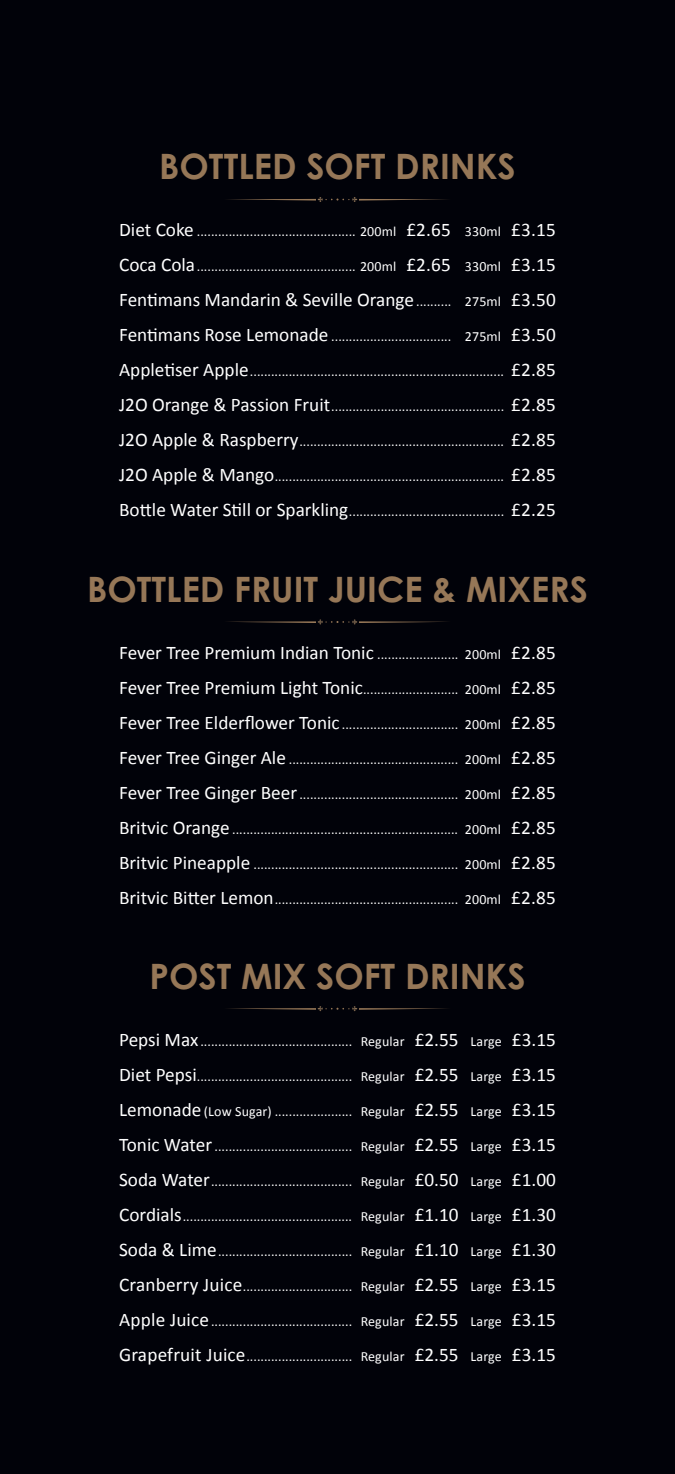
<style>
.page{position:relative;width:675px;height:1474px;background:#fff}
.page>*{position:absolute;margin:0;border:0;box-sizing:border-box;transform-origin:0 0}
.t1{font:700 35px "Century Gothic Pro";color:#967757}
.t2{font:700 19.43px "Century Gothic Pro";letter-spacing:.25em;color:#967757}
.t3{font:19.25px "Calibri";color:#fff}
.t4{font:14px "Calibri";letter-spacing:.01em;color:#fff}
.s1{font-size:19.25px}
.s2{font-size:14px}
</style>
<div class="page">
<div style="left:0;top:0;width:675px;height:1473px;background:#010209"></div>
<svg style="left:228px;top:619px;width:219px;height:6px"></svg>
<svg style="left:228px;top:1006px;width:219px;height:5px"></svg>
<svg style="left:228px;top:197px;width:219px;height:5px"></svg>
<p class="t1" style="left:159px;top:145px;width:358px">BOTTLED SOFT DRINKS</p>
<p class="t4" style="left:119px;top:223px;width:438px"><span class="s1">Diet Coke</span> ............................................. 200ml <span class="s1">£2.65</span> 330ml <span class="s1">£3.15</span></p>
<p class="t4" style="left:119px;top:258px;width:438px"><span class="s1">Coca Cola</span>............................................. 200ml <span class="s1">£2.65</span> 330ml <span class="s1">£3.15</span></p>
<p class="t3" style="left:119px;top:288px;width:438px">Fentimans Mandarin &amp; Seville Orange<span class="s2">.......... 275ml</span> £3.50</p>
<p class="t4" style="left:119px;top:328px;width:438px"><span class="s1">Fentimans Rose Lemonade</span> .................................. 275ml <span class="s1">£3.50</span></p>
<p class="t4" style="left:119px;top:363px;width:438px"><span class="s1">Appletiser Apple</span>........................................................................ <span class="s1">£2.85</span></p>
<p class="t4" style="left:119px;top:398px;width:438px"><span class="s1">J2O Orange &amp; Passion Fruit</span>................................................. <span class="s1">£2.85</span></p>
<p class="t4" style="left:119px;top:433px;width:438px"><span class="s1">J2O Apple &amp; Raspberry</span>.......................................................... <span class="s1">£2.85</span></p>
<p class="t4" style="left:119px;top:468px;width:438px"><span class="s1">J2O Apple &amp; Mango</span>................................................................. <span class="s1">£2.85</span></p>
<p class="t4" style="left:119px;top:503px;width:438px"><span class="s1">Bottle Water Still or Sparkling</span>............................................ <span class="s1">£2.25</span></p>
<p class="t1" style="left:87px;top:567px;width:502px">BOTTLED FRUIT JUICE &amp; MIXERS</p>
<p class="t2" style="left:249px;top:595px;width:177px">DRINKS MENU</p>
<p class="t3" style="left:119px;top:640px;width:438px">Fever Tree Premium Indian Tonic <span class="s2">....................... 200ml</span> £2.85</p>
<p class="t4" style="left:119px;top:680px;width:438px"><span class="s1">Fever Tree Premium Light Tonic</span>........................... 200ml <span class="s1">£2.85</span></p>
<p class="t4" style="left:119px;top:715px;width:438px"><span class="s1">Fever Tree Elderflower Tonic</span> ................................. 200ml <span class="s1">£2.85</span></p>
<p class="t4" style="left:119px;top:750px;width:438px"><span class="s1">Fever Tree Ginger Ale</span> ................................................ 200ml <span class="s1">£2.85</span></p>
<p class="t4" style="left:119px;top:785px;width:438px"><span class="s1">Fever Tree Ginger Beer</span> ............................................. 200ml <span class="s1">£2.85</span></p>
<p class="t4" style="left:119px;top:820px;width:438px"><span class="s1">Britvic Orange</span> ................................................................ 200ml <span class="s1">£2.85</span></p>
<p class="t4" style="left:119px;top:855px;width:438px"><span class="s1">Britvic Pineapple</span> .......................................................... 200ml <span class="s1">£2.85</span></p>
<p class="t4" style="left:119px;top:890px;width:438px"><span class="s1">Britvic Bitter Lemon</span>.................................................... 200ml <span class="s1">£2.85</span></p>
<p class="t1" style="left:149px;top:954px;width:377px">POST MIX SOFT DRINKS</p>
<p class="t4" style="left:119px;top:1032px;width:438px"><span class="s1">Pepsi Max</span>........................................... Regular <span class="s1">£2.55</span> Large <span class="s1">£3.15</span></p>
<p class="t4" style="left:119px;top:1067px;width:438px"><span class="s1">Diet Pepsi</span>............................................ Regular <span class="s1">£2.55</span> Large <span class="s1">£3.15</span></p>
<p class="t4" style="left:119px;top:1102px;width:438px"><span class="s1">Lemonade</span> (Low Sugar) ...................... Regular <span class="s1">£2.55</span> Large <span class="s1">£3.15</span></p>
<p class="t4" style="left:119px;top:1137px;width:438px"><span class="s1">Tonic Water</span> ....................................... Regular <span class="s1">£2.55</span> Large <span class="s1">£3.15</span></p>
<p class="t4" style="left:119px;top:1172px;width:438px"><span class="s1">Soda Water</span>........................................ Regular <span class="s1">£0.50</span> Large <span class="s1">£1.00</span></p>
<p class="t4" style="left:119px;top:1207px;width:438px"><span class="s1">Cordials</span>................................................ Regular <span class="s1">£1.10</span> Large <span class="s1">£1.30</span></p>
<p class="t4" style="left:119px;top:1242px;width:438px"><span class="s1">Soda &amp; Lime</span>...................................... Regular <span class="s1">£1.10</span> Large <span class="s1">£1.30</span></p>
<p class="t4" style="left:119px;top:1277px;width:438px"><span class="s1">Cranberry Juice</span>............................... Regular <span class="s1">£2.55</span> Large <span class="s1">£3.15</span></p>
<p class="t4" style="left:119px;top:1312px;width:438px"><span class="s1">Apple Juice</span>........................................ Regular <span class="s1">£2.55</span> Large <span class="s1">£3.15</span></p>
<p class="t4" style="left:119px;top:1347px;width:438px"><span class="s1">Grapefruit Juice</span>.............................. Regular <span class="s1">£2.55</span> Large <span class="s1">£3.15</span></p>
</div>
